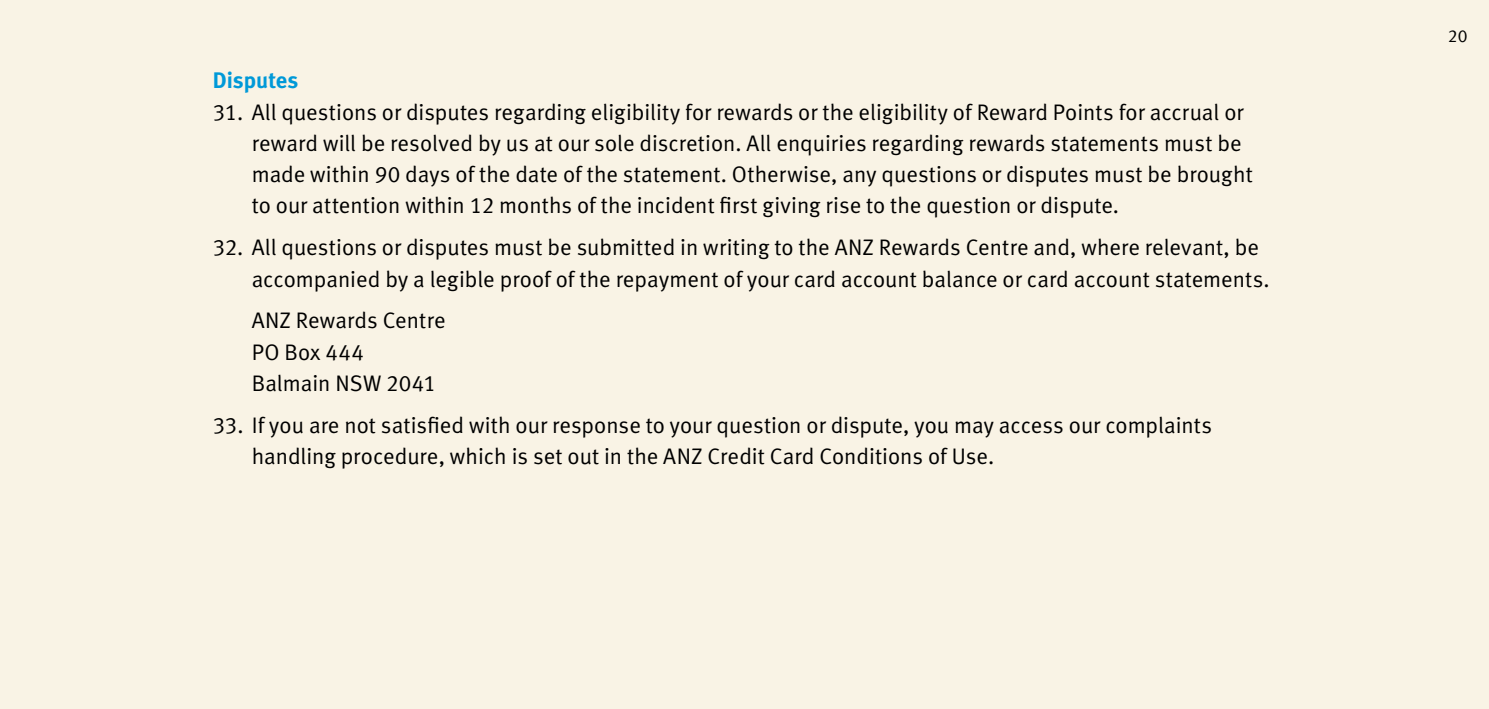
<style>
.page{position:relative;width:1489px;height:709px;background:#fff}
.page>*{position:absolute;margin:0;border:0;box-sizing:border-box;transform-origin:0 0}
.t1{font:22.5px/31.2px "Meta Normal LF";color:#000}
.t2{font:22.5px "Meta Bold LF";letter-spacing:.005em;color:#0099d8}
.t3{font:17.5px "Meta Normal LF";color:#000}
</style>
<div class="page">
<div style="left:0;top:0;width:1488px;height:709px;background:#f9f3e5"></div>
<p class="t2" style="left:213px;top:67px;width:87px">Disputes</p>
<p class="t1" style="left:252px;top:96px;width:1002px;text-indent:-39px">31. All questions or disputes regarding eligibility for rewards or the eligibility of Reward Points for accrual or reward will be resolved by us at our sole discretion. All enquiries regarding rewards statements must be made within 90 days of the date of the statement. Otherwise, any questions or disputes must be brought to our attention within 12 months of the incident first giving rise to the question or dispute.</p>
<p class="t1" style="left:252px;top:232px;width:1019px;text-indent:-39px">32. All questions or disputes must be submitted in writing to the ANZ Rewards Centre and, where relevant, be accompanied by a legible proof of the repayment of your card account balance or card account statements.</p>
<p class="t1" style="left:252px;top:305px;width:195px">ANZ Rewards Centre<br>PO Box 444<br>Balmain NSW 2041</p>
<p class="t1" style="left:252px;top:409px;width:961px;text-indent:-39px">33. If you are not satisfied with our response to your question or dispute, you may access our complaints handling procedure, which is set out in the ANZ Credit Card Conditions of Use.</p>
<p class="t3" style="left:1447px;top:26px;width:21px">20</p>
</div>
